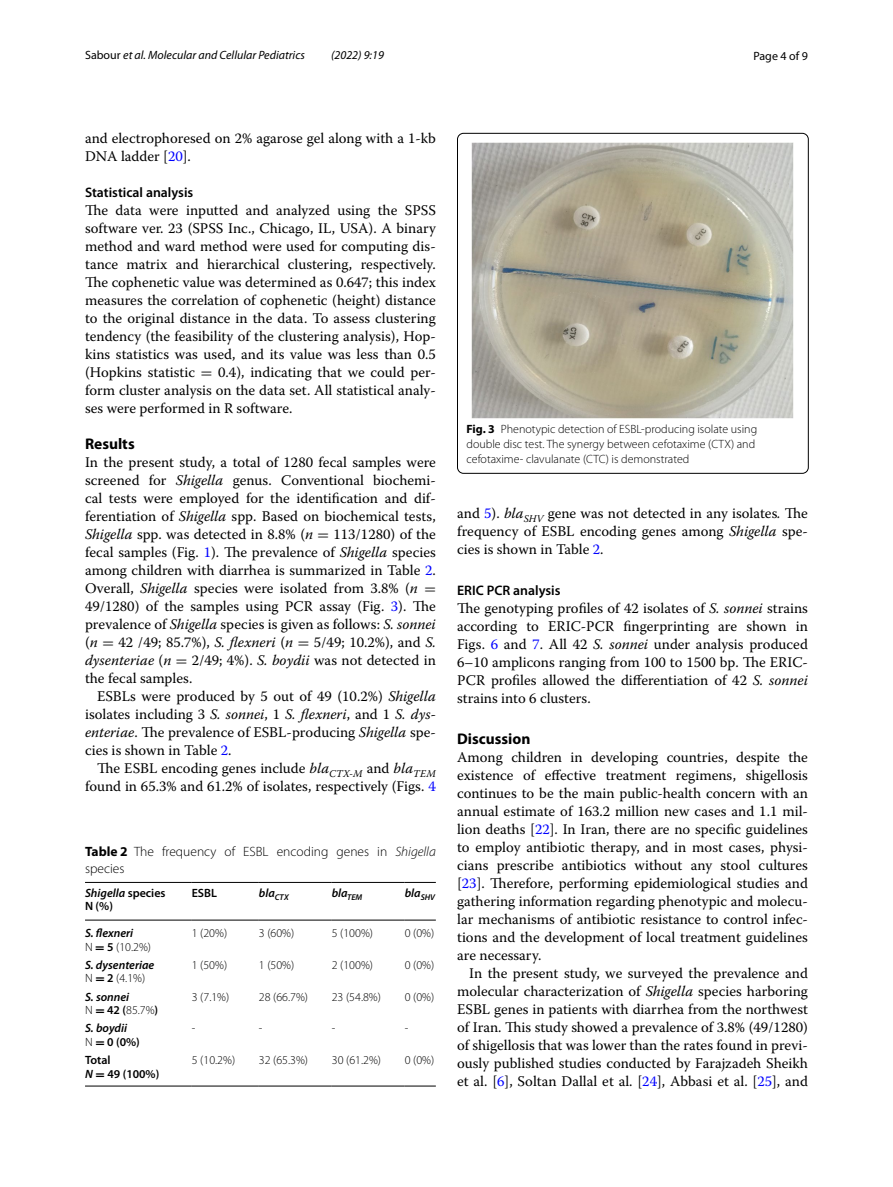
<style>
.page{position:relative;width:893px;height:1187px;background:#fff}
.page>*{position:absolute;margin:0;border:0;box-sizing:border-box;transform-origin:0 0}
.t1{font:700 15.45px "Myriad Pro";color:#000}
.t2{font:14.7px/18px "Warnock Pro";color:#000;text-align:justify}
.t3{font:600 13.8px "Myriad Pro";color:#000}
.t4{font:300 13.5px/16.5px "Myriad Pro";color:#000}
.t5{font:300 12px/15px "Myriad Pro";color:#000}
.t6{font:italic 600 12px/13.5px "Myriad Pro";color:#000}
.t7{font:italic 12px "Myriad Pro";color:#000}
.t8{font:600 12px/13.5px "Myriad Pro";color:#000}
.t9{font:12px "Myriad Pro";color:#000}
.s1{font-style:normal}
.s2{color:#00f}
.s3{font-family:"MTSY"}
.s4{font-style:italic}
.s5{font-weight:700}
.s6{font-weight:300;font-style:normal}
.s7{font-family:"SPSMTSYB Bold";font-weight:400;font-style:normal}
.s8{font-family:"SPSMTSYB Bold";font-weight:400}
</style>
<div class="page">
<hr style="left:85px;top:882px;width:107px;height:1px;background:#000">
<hr style="left:85px;top:919px;width:107px;height:1px;background:#000">
<hr style="left:192px;top:882px;width:67px;height:1px;background:#000">
<hr style="left:192px;top:919px;width:67px;height:1px;background:#000">
<hr style="left:259px;top:882px;width:73px;height:1px;background:#000">
<hr style="left:259px;top:919px;width:73px;height:1px;background:#000">
<hr style="left:332px;top:882px;width:73px;height:1px;background:#000">
<hr style="left:332px;top:919px;width:73px;height:1px;background:#000">
<hr style="left:405px;top:882px;width:31px;height:1px;background:#000">
<hr style="left:405px;top:919px;width:31px;height:1px;background:#000">
<hr style="left:85px;top:1085px;width:107px;height:1px;background:#000">
<hr style="left:192px;top:1085px;width:67px;height:1px;background:#000">
<hr style="left:259px;top:1085px;width:73px;height:1px;background:#000">
<hr style="left:332px;top:1085px;width:73px;height:1px;background:#000">
<hr style="left:405px;top:1085px;width:31px;height:1px;background:#000">
<img style="left:472px;top:142px;width:322px;height:276px">
<div style="left:457px;top:133px;width:351px;height:340px;border:1px solid #000;border-radius:6px"></div>
<p class="t7" style="left:85px;top:48px;width:221px"><span class="s1">Sabour</span> et al. Molecular and Cellular Pediatrics</p>
<p class="t7" style="left:331px;top:48px;width:54px">(2022) 9:19</p>
<p class="t9" style="left:753px;top:48px;width:56px">Page 4 of 9</p>
<p class="t2" style="left:85px;top:128px;width:352px">and electrophoresed on 2% agarose gel along with a 1-kb<br>DNA ladder [<span class="s2">20</span>].</p>
<p class="t3" style="left:85px;top:183px;width:110px">Statistical analysis</p>
<p class="t2" style="left:85px;top:200px;width:352px">The data were inputted and analyzed using the SPSS software ver. 23 (SPSS Inc., Chicago, IL, USA). A binary method and ward method were used for computing dis&shy;tance matrix and hierarchical clustering, respectively.<br>The cophenetic value was determined as 0.647; this index measures the correlation of cophenetic (height) distance to the original distance in the data. To assess clustering tendency (the feasibility of the clustering analysis), Hop&shy;kins statistics was used, and its value was less than 0.5 (Hopkins statistic <span class="s3">=</span> 0.4), indicating that we could per&shy;form cluster analysis on the data set. All statistical analy&shy;ses were performed in R software.</p>
<p class="t1" style="left:85px;top:433px;width:51px">Results</p>
<p class="t2" style="left:85px;top:452px;width:352px">In the present study, a total of 1280 fecal samples were screened for <span class="s4">Shigella</span> genus. Conventional biochemi&shy;cal tests were employed for the identification and dif&shy;ferentiation of <span class="s4">Shigella</span> spp. Based on biochemical tests, <span class="s4">Shigella</span> spp. was detected in 8.8% (<span class="s4">n</span> <span class="s3">=</span> 113/1280) of the fecal samples (Fig. <span class="s2">1</span>). The prevalence of <span class="s4">Shigella</span> species among children with diarrhea is summarized in Table <span class="s2">2</span>.<br>Overall, <span class="s4">Shigella</span> species were isolated from 3.8% (<span class="s4">n</span> <span class="s3">= </span>49/1280) of the samples using PCR assay (Fig. <span class="s2">3</span>). The prevalence of <span class="s4">Shigella</span> species is given as follows: <span class="s4">S. sonnei </span>(<span class="s4">n</span> <span class="s3">=</span> 42 /49; 85.7%), <span class="s4">S. flexneri</span> (<span class="s4">n</span> <span class="s3">=</span> 5/49; 10.2%), and <span class="s4">S. dysenteriae</span> (<span class="s4">n</span> <span class="s3">=</span> 2/49; 4%). <span class="s4">S. boydii</span> was not detected in the fecal samples.</p>
<p class="t2" style="left:85px;top:686px;width:352px;text-indent:12px">ESBLs were produced by 5 out of 49 (10.2%) <span class="s4">Shigella </span>isolates including 3 <span class="s4">S. sonnei</span>, 1 <span class="s4">S. flexneri</span>, and 1 <span class="s4">S. dys&shy;enteriae</span>. The prevalence of ESBL-producing <span class="s4">Shigella</span> spe&shy;cies is shown in Table <span class="s2">2</span>.</p>
<p class="t2" style="left:85px;top:758px;width:352px;text-align:right">The ESBL encoding genes include <span class="s4">bla</span><sub>CTX-M</sub> and <span class="s4">bla</span><sub>TEM </sub>found in 65.3% and 61.2% of isolates, respectively (Figs. <span class="s2">4</span></p>
<p class="t4" style="left:85px;top:843px;width:352px"><span class="s5">Table 2</span> The frequency of ESBL encoding genes in <span class="s4">Shigella </span>species</p>
<p class="t8" style="left:85px;top:885px;width:82px"><span class="s4">Shigella</span> species<br>N (%)</p>
<p class="t8" style="left:192px;top:885px;width:27px">ESBL</p>
<p class="t6" style="left:259px;top:885px;width:31px">bla<sub>CTX</sub></p>
<p class="t6" style="left:332px;top:885px;width:32px">bla<sub>TEM</sub></p>
<p class="t6" style="left:405px;top:885px;width:32px">bla<sub>SHV</sub></p>
<p class="t6" style="left:85px;top:926px;width:68px">S. flexneri<br><span class="s6">N</span> <span class="s7">=</span> <span class="s1">5</span> <span class="s6">(10.2%)</span></p>
<p class="t5" style="left:192px;top:925px;width:37px">1 (20%)</p>
<p class="t5" style="left:259px;top:925px;width:37px">3 (60%)</p>
<p class="t5" style="left:332px;top:925px;width:43px">5 (100%)</p>
<p class="t5" style="left:405px;top:925px;width:31px">0 (0%)</p>
<p class="t6" style="left:85px;top:957px;width:71px">S. dysenteriae<br><span class="s6">N</span> <span class="s7">=</span> <span class="s1">2</span> <span class="s6">(4.1%)</span></p>
<p class="t5" style="left:192px;top:957px;width:37px">1 (50%)</p>
<p class="t5" style="left:259px;top:957px;width:37px">1 (50%)</p>
<p class="t5" style="left:332px;top:957px;width:43px">2 (100%)</p>
<p class="t5" style="left:405px;top:957px;width:31px">0 (0%)</p>
<p class="t6" style="left:85px;top:989px;width:75px">S. sonnei<br><span class="s6">N</span> <span class="s7">=</span> <span class="s1">42 (</span><span class="s6">85.7%</span><span class="s1">)</span></p>
<p class="t5" style="left:192px;top:989px;width:39px">3 (7.1%)</p>
<p class="t5" style="left:259px;top:989px;width:51px">28 (66.7%)</p>
<p class="t5" style="left:332px;top:989px;width:51px">23 (54.8%)</p>
<p class="t5" style="left:405px;top:989px;width:31px">0 (0%)</p>
<p class="t6" style="left:85px;top:1021px;width:56px">S. boydii<br><span class="s6">N</span> <span class="s7">=</span> <span class="s1">0 (0%)</span></p>
<p class="t5" style="left:192px;top:1020px;width:5px">-</p>
<p class="t5" style="left:259px;top:1020px;width:5px">-</p>
<p class="t5" style="left:332px;top:1020px;width:5px">-</p>
<p class="t5" style="left:405px;top:1020px;width:5px">-</p>
<p class="t8" style="left:85px;top:1052px;width:76px">Total<br><span class="s4">N</span> <span class="s8">=</span> 49 (100%)</p>
<p class="t5" style="left:192px;top:1052px;width:45px">5 (10.2%)</p>
<p class="t5" style="left:259px;top:1052px;width:51px">32 (65.3%)</p>
<p class="t5" style="left:332px;top:1052px;width:51px">30 (61.2%)</p>
<p class="t5" style="left:405px;top:1052px;width:31px">0 (0%)</p>
<p class="t5" style="left:466px;top:422px;width:292px"><span class="s5">Fig. 3</span> Phenotypic detection of ESBL-producing isolate using double disc test. The synergy between cefotaxime (CTX) and cefotaxime- clavulanate (CTC) is demonstrated</p>
<p class="t2" style="left:457px;top:504px;width:352px">and <span class="s2">5</span>). <span class="s4">bla</span><sub>SHV</sub> gene was not detected in any isolates<span class="s4">.</span> The frequency of ESBL encoding genes among <span class="s4">Shigella</span> spe&shy;cies is shown in Table <span class="s2">2</span>.</p>
<p class="t3" style="left:457px;top:581px;width:105px">ERIC PCR analysis</p>
<p class="t2" style="left:457px;top:599px;width:352px">The genotyping profiles of 42 isolates of <span class="s4">S. sonnei</span> strains according to ERIC-PCR fingerprinting are shown in Figs. <span class="s2">6</span> and <span class="s2">7</span>. All 42 <span class="s4">S. sonnei</span> under analysis produced 6–10 amplicons ranging from 100 to 1500 bp. The ERIC-PCR profiles allowed the differentiation of 42 <span class="s4">S. sonnei </span>strains into 6 clusters.</p>
<p class="t1" style="left:457px;top:729px;width:75px">Discussion</p>
<p class="t2" style="left:457px;top:748px;width:352px">Among children in developing countries, despite the existence of effective treatment regimens, shigellosis continues to be the main public-health concern with an annual estimate of 163.2 million new cases and 1.1 mil&shy;lion deaths [<span class="s2">22</span>]. In Iran, there are no specific guidelines to employ antibiotic therapy, and in most cases, physi&shy;cians prescribe antibiotics without any stool cultures [<span class="s2">23</span>]. Therefore, performing epidemiological studies and gathering information regarding phenotypic and molecu&shy;lar mechanisms of antibiotic resistance to control infec&shy;tions and the development of local treatment guidelines are necessary.</p>
<p class="t2" style="left:457px;top:964px;width:352px;text-indent:12px">In the present study, we surveyed the prevalence and molecular characterization of <span class="s4">Shigella</span> species harboring ESBL genes in patients with diarrhea from the northwest of Iran. This study showed a prevalence of 3.8% (49/1280) of shigellosis that was lower than the rates found in previ&shy;ously published studies conducted by Farajzadeh Sheikh et al. [<span class="s2">6</span>], Soltan Dallal et al. [<span class="s2">24</span>], Abbasi et al. [<span class="s2">25</span>], and</p>
</div>
